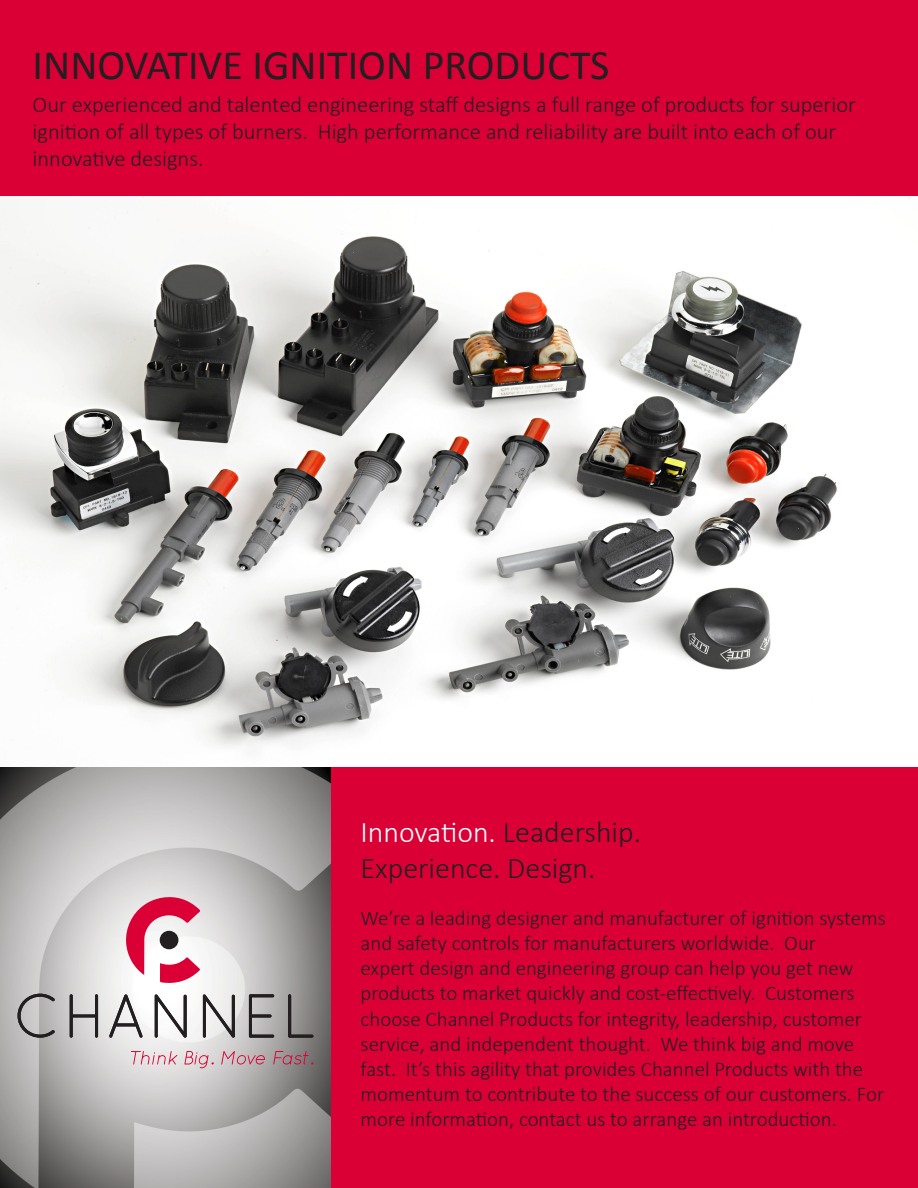
<style>
.page{position:relative;width:918px;height:1188px;background:#fff}
.page>*{position:absolute;margin:0;border:0;box-sizing:border-box;transform-origin:0 0}
.t1{font:42px "Calibri";color:#231f20}
.t2{font:300 30px "Calibri";color:#fff}
.t3{font:300 30px "Calibri";color:#231f20}
.t4{font:300 22.5px/27px "Calibri";color:#231f20}
.t5{font:300 21px/25.2px "Calibri";color:#231f20}
.s1{color:#231f20}
</style>
<div class="page">
<div style="left:0;top:0;width:918px;height:196px;background:#da0035"></div>
<img style="left:0;top:767px;width:332px;height:421px">
<svg style="left:18px;top:994px;width:37px;height:44px;background:#a19f9f"></svg>
<svg style="left:70px;top:994px;width:28px;height:44px"></svg>
<svg style="left:109px;top:994px;width:34px;height:44px"></svg>
<svg style="left:155px;top:994px;width:32px;height:44px"></svg>
<svg style="left:203px;top:994px;width:32px;height:44px"></svg>
<svg style="left:249px;top:994px;width:25px;height:44px"></svg>
<svg style="left:288px;top:994px;width:25px;height:44px"></svg>
<svg style="left:117px;top:897px;width:84px;height:88px"></svg>
<div style="left:160px;top:931px;width:18px;height:18px;background:#231f20;border-radius:50%"></div>
<svg style="left:131px;top:1051px;width:46px;height:14px"></svg>
<svg style="left:184px;top:1051px;width:30px;height:17px"></svg>
<svg style="left:221px;top:1051px;width:44px;height:14px"></svg>
<svg style="left:273px;top:1051px;width:40px;height:14px"></svg>
<div style="left:332px;top:767px;width:586px;height:421px;background:#da0035"></div>
<img style="left:0;top:197px;width:910px;height:551px">
<p class="t1" style="left:33px;top:39px;width:578px">INNOVATIVE IGNITION PRODUCTS</p>
<p class="t4" style="left:33px;top:91px;width:825px">Our experienced and talented engineering staff designs a full range of products for superior ignition of all types of burners. High performance and reliability are built into each of our innovative designs.</p>
<p class="t2" style="left:361px;top:813px;width:282px">Innovation. <span class="s1">Leadership.</span></p>
<p class="t3" style="left:361px;top:849px;width:237px">Experience. Design.</p>
<p class="t5" style="left:361px;top:905px;width:527px">We’re a leading designer and manufacturer of ignition systems and safety controls for manufacturers worldwide. Our<br>expert design and engineering group can help you get new products to market quickly and cost-effectively. Customers choose Channel Products for integrity, leadership, customer service, and independent thought. We think big and move fast. It’s this agility that provides Channel Products with the momentum to contribute to the success of our customers. For more information, contact us to arrange an introduction.</p>
</div>
